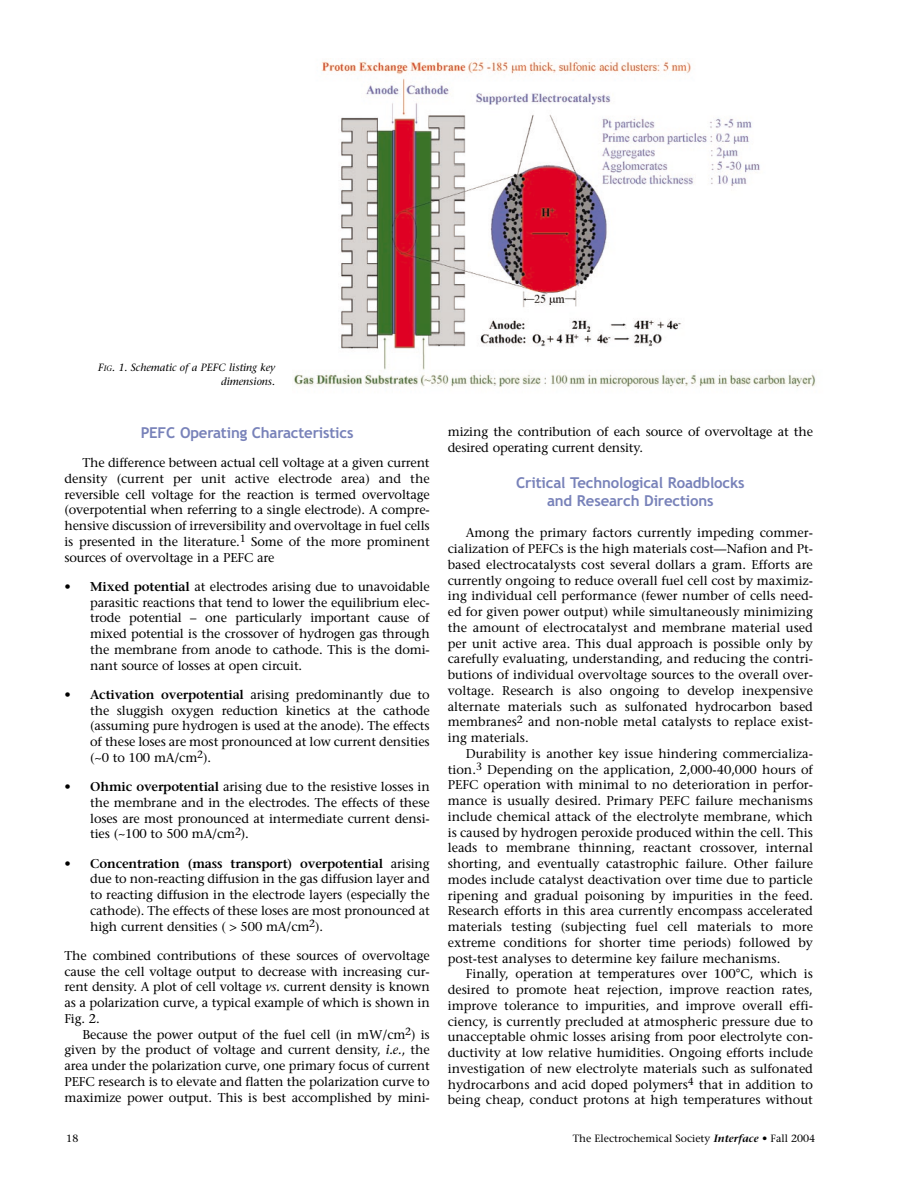
<style>
.page{position:relative;width:918px;height:1188px;background:#fff}
.page>*{position:absolute;margin:0;border:0;box-sizing:border-box;transform-origin:0 0}
.t1{font:700 15px/18px "Trebuchet MS";letter-spacing:-.01em;color:#7882b9;text-align:center}
.t2{font:12.75px/15.8px "Stone Serif";letter-spacing:-.01em;color:#000;text-align:justify}
.t3{font:10.5px "Stone Serif";color:#000}
.t4{font:italic 10.5px/13.5px "Stone Serif";color:#000;text-align:right}
.s1{font-size:7.8px}
.s2{font-weight:600}
.s3{font-style:italic}
.s4{font-weight:600;font-style:italic}
</style>
<div class="page">
<img style="left:294px;top:60px;width:522px;height:327px">
<p class="t4" style="left:98px;top:362px;width:179px">F<span class="s1">IG</span>. 1. Schematic of a PEFC listing key dimensions.</p>
<p class="t1" style="left:141px;top:425px;width:214px">PEFC Operating Characteristics</p>
<p class="t2" style="left:64px;top:456px;width:367px;text-indent:18px">The difference between actual cell voltage at a given current density (current per unit active electrode area) and the reversible cell voltage for the reaction is termed overvoltage (overpotential when referring to a single electrode). A compre&shy;hensive discussion of irreversibility and overvoltage in fuel cells is presented in the literature.<sup>1</sup> Some of the more prominent sources of overvoltage in a PEFC are</p>
<p class="t2" style="left:90px;top:580px;width:341px;text-indent:-26px">• <span class="s2">Mixed potential</span> at electrodes arising due to unavoidable parasitic reactions that tend to lower the equilibrium elec&shy;trode potential – one particularly important cause of mixed potential is the crossover of hydrogen gas through the membrane from anode to cathode. This is the domi&shy;nant source of losses at open circuit.</p>
<p class="t2" style="left:90px;top:688px;width:341px;text-indent:-26px">• <span class="s2">Activation overpotential</span> arising predominantly due to the sluggish oxygen reduction kinetics at the cathode (assuming pure hydrogen is used at the anode). The effects of these loses are most pronounced at low current densities (~0 to 100 mA/cm<sup>2</sup>).</p>
<p class="t2" style="left:90px;top:780px;width:341px;text-indent:-26px">• <span class="s2">Ohmic overpotential</span> arising due to the resistive losses in the membrane and in the electrodes. The effects of these loses are most pronounced at intermediate current densi&shy;ties (~100 to 500 mA/cm<sup>2</sup>).</p>
<p class="t2" style="left:90px;top:857px;width:341px;text-indent:-26px">• <span class="s2">Concentration (mass transport) overpotential</span> arising due to non-reacting diffusion in the gas diffusion layer and to reacting diffusion in the electrode layers (especially the cathode). The effects of these loses are most pronounced at high current densities ( &gt; 500 mA/cm<sup>2</sup>).</p>
<p class="t2" style="left:64px;top:949px;width:367px">The combined contributions of these sources of overvoltage cause the cell voltage output to decrease with increasing cur&shy;rent density. A plot of cell voltage <span class="s3">vs.</span> current density is known as a polarization curve, a typical example of which is shown in Fig. 2.</p>
<p class="t2" style="left:65px;top:1028px;width:367px;text-indent:18px">Because the power output of the fuel cell (in mW/cm<sup>2</sup>) is given by the product of voltage and current density, <span class="s3">i.e.</span>, the area under the polarization curve, one primary focus of current PEFC research is to elevate and flatten the polarization curve to maximize power output. This is best accomplished by mini-</p>
<p class="t2" style="left:448px;top:425px;width:367px">mizing the contribution of each source of overvoltage at the desired operating current density.</p>
<p class="t1" style="left:516px;top:475px;width:230px">Critical Technological Roadblocks and Research Directions</p>
<p class="t2" style="left:448px;top:526px;width:367px;text-indent:18px">Among the primary factors currently impeding commer&shy;cialization of PEFCs is the high materials cost—Nafion and Pt&shy;based electrocatalysts cost several dollars a gram. Efforts are currently ongoing to reduce overall fuel cell cost by maximiz&shy;ing individual cell performance (fewer number of cells need&shy;ed for given power output) while simultaneously minimizing the amount of electrocatalyst and membrane material used per unit active area. This dual approach is possible only by carefully evaluating, understanding, and reducing the contri&shy;butions of individual overvoltage sources to the overall over&shy;voltage. Research is also ongoing to develop inexpensive alternate materials such as sulfonated hydrocarbon based membranes<sup>2</sup> and non-noble metal catalysts to replace exist&shy;ing materials.</p>
<p class="t2" style="left:448px;top:747px;width:367px;text-indent:18px">Durability is another key issue hindering commercializa&shy;tion.<sup>3</sup> Depending on the application, 2,000-40,000 hours of PEFC operation with minimal to no deterioration in perfor&shy;mance is usually desired. Primary PEFC failure mechanisms include chemical attack of the electrolyte membrane, which is caused by hydrogen peroxide produced within the cell. This leads to membrane thinning, reactant crossover, internal shorting, and eventually catastrophic failure. Other failure modes include catalyst deactivation over time due to particle ripening and gradual poisoning by impurities in the feed.<br>Research efforts in this area currently encompass accelerated materials testing (subjecting fuel cell materials to more extreme conditions for shorter time periods) followed by post-test analyses to determine key failure mechanisms.</p>
<p class="t2" style="left:448px;top:967px;width:367px;text-indent:18px">Finally, operation at temperatures over 100°C, which is desired to promote heat rejection, improve reaction rates, improve tolerance to impurities, and improve overall effi&shy;ciency, is currently precluded at atmospheric pressure due to unacceptable ohmic losses arising from poor electrolyte con&shy;ductivity at low relative humidities. Ongoing efforts include investigation of new electrolyte materials such as sulfonated hydrocarbons and acid doped polymers<sup>4</sup> that in addition to being cheap, conduct protons at high temperatures without</p>
<p class="t3" style="left:66px;top:1135px;width:14px">18</p>
<p class="t3" style="left:573px;top:1135px;width:244px">The Electrochemical Society <span class="s4">Interface</span> • Fall 2004</p>
</div>
